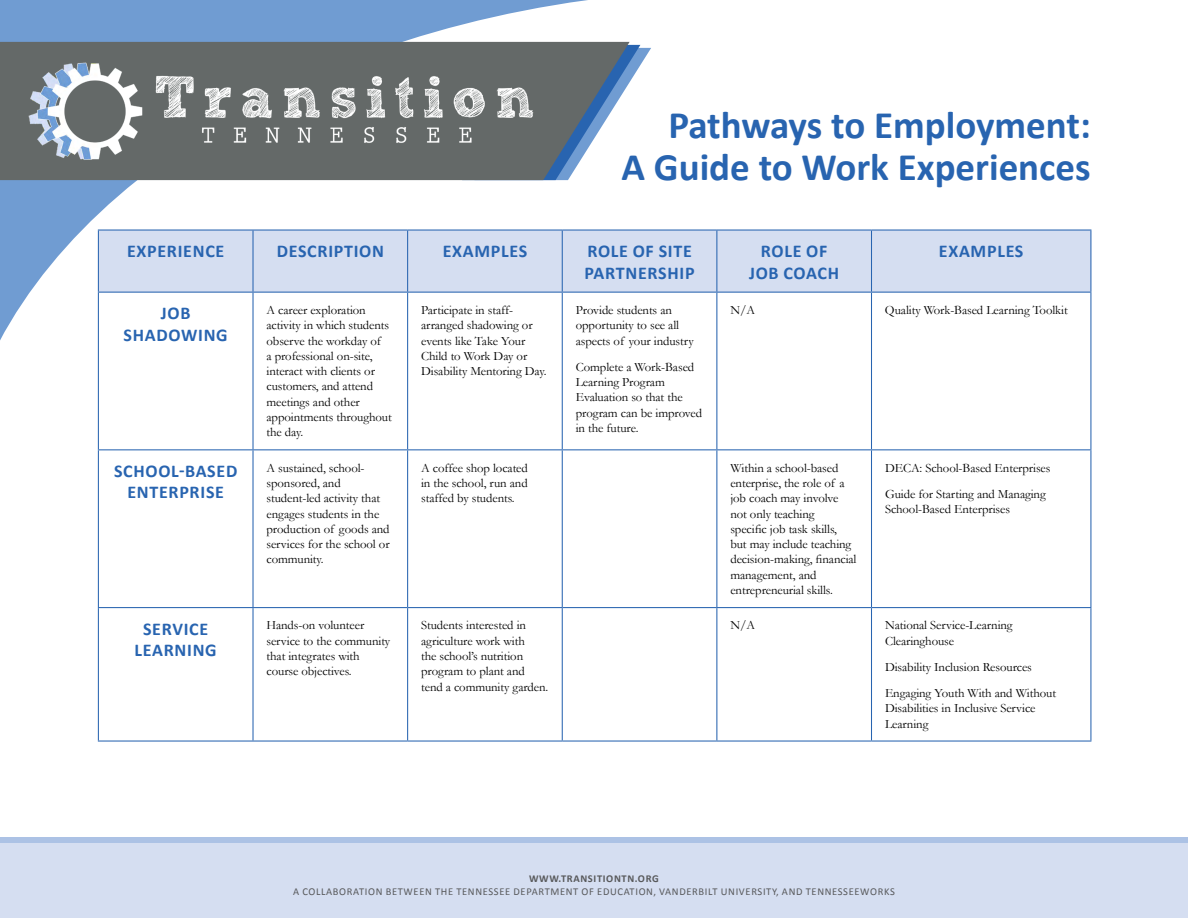
<style>
.page{position:relative;width:1188px;height:918px;background:#fff}
.page>*{position:absolute;margin:0;border:0;box-sizing:border-box;transform-origin:0 0}
.t1{font:700 39px/42px "Calibri";color:#2864b0;text-align:right}
.t2{font:700 18px/21.6px "Calibri";letter-spacing:.04em;color:#2864b0;text-align:center}
.Copy_-_Table{font:12.75px/15.3px "Garamond";letter-spacing:-.005em;color:#000}
.t3{font:10.5px "Calibri";letter-spacing:.06em;color:#58595b}
.t4{font:700 10.5px "Calibri";letter-spacing:.06em;color:#58595b}
</style>
<div class="page">
<svg style="left:0;top:0;width:748px;height:362px"></svg>
<svg style="left:630px;top:45px;width:21px;height:135px"></svg>
<svg style="left:0;top:42px;width:630px;height:138px;background:#727b82"></svg>
<img style="left:6px;top:55px;width:547px;height:109px">
<svg style="left:0;top:837px;width:1188px;height:81px;background:#d1dbf0"></svg>
<div style="left:98px;top:230px;width:993px;height:594px;background:#fff"></div>
<div style="left:99px;top:231px;width:991px;height:61px;background:#d5def1"></div>
<hr style="left:98px;top:230px;width:155px;height:1px;background:#2864b0">
<hr style="left:98px;top:231px;width:1px;height:61px;background:#2864b0">
<hr style="left:253px;top:230px;width:155px;height:1px;background:#2864b0">
<hr style="left:252px;top:231px;width:2px;height:61px;background:#2864b0">
<hr style="left:408px;top:230px;width:154px;height:1px;background:#2864b0">
<hr style="left:407px;top:231px;width:1px;height:61px;background:#2864b0">
<hr style="left:562px;top:230px;width:155px;height:1px;background:#2864b0">
<hr style="left:562px;top:231px;width:1px;height:61px;background:#2864b0">
<hr style="left:717px;top:230px;width:155px;height:1px;background:#2864b0">
<hr style="left:716px;top:231px;width:1px;height:61px;background:#2864b0">
<hr style="left:872px;top:230px;width:219px;height:1px;background:#2864b0">
<hr style="left:871px;top:231px;width:1px;height:61px;background:#2864b0">
<hr style="left:1090px;top:231px;width:1px;height:61px;background:#2864b0">
<hr style="left:98px;top:292px;width:155px;height:1px;background:#2864b0">
<hr style="left:98px;top:293px;width:1px;height:156px;background:#2864b0">
<hr style="left:253px;top:292px;width:155px;height:1px;background:#2864b0">
<hr style="left:252px;top:293px;width:2px;height:156px;background:#2864b0">
<hr style="left:408px;top:292px;width:154px;height:1px;background:#2864b0">
<hr style="left:407px;top:293px;width:1px;height:156px;background:#2864b0">
<hr style="left:562px;top:292px;width:155px;height:1px;background:#2864b0">
<hr style="left:562px;top:293px;width:1px;height:156px;background:#2864b0">
<hr style="left:717px;top:292px;width:155px;height:1px;background:#2864b0">
<hr style="left:716px;top:293px;width:1px;height:156px;background:#2864b0">
<hr style="left:872px;top:292px;width:219px;height:1px;background:#2864b0">
<hr style="left:871px;top:293px;width:1px;height:156px;background:#2864b0">
<hr style="left:1090px;top:293px;width:1px;height:156px;background:#2864b0">
<hr style="left:98px;top:449px;width:155px;height:1px;background:#2864b0">
<hr style="left:98px;top:450px;width:1px;height:157px;background:#2864b0">
<hr style="left:253px;top:449px;width:155px;height:1px;background:#2864b0">
<hr style="left:252px;top:450px;width:2px;height:157px;background:#2864b0">
<hr style="left:408px;top:449px;width:154px;height:1px;background:#2864b0">
<hr style="left:407px;top:450px;width:1px;height:157px;background:#2864b0">
<hr style="left:562px;top:449px;width:155px;height:1px;background:#2864b0">
<hr style="left:562px;top:450px;width:1px;height:157px;background:#2864b0">
<hr style="left:717px;top:449px;width:155px;height:1px;background:#2864b0">
<hr style="left:716px;top:450px;width:1px;height:157px;background:#2864b0">
<hr style="left:872px;top:449px;width:219px;height:1px;background:#2864b0">
<hr style="left:871px;top:450px;width:1px;height:157px;background:#2864b0">
<hr style="left:1090px;top:450px;width:1px;height:157px;background:#2864b0">
<hr style="left:98px;top:607px;width:155px;height:1px;background:#2864b0">
<hr style="left:98px;top:608px;width:1px;height:133px;background:#2864b0">
<hr style="left:253px;top:607px;width:155px;height:1px;background:#2864b0">
<hr style="left:252px;top:608px;width:2px;height:133px;background:#2864b0">
<hr style="left:408px;top:607px;width:154px;height:1px;background:#2864b0">
<hr style="left:407px;top:608px;width:1px;height:133px;background:#2864b0">
<hr style="left:562px;top:607px;width:155px;height:1px;background:#2864b0">
<hr style="left:562px;top:608px;width:1px;height:133px;background:#2864b0">
<hr style="left:717px;top:607px;width:155px;height:1px;background:#2864b0">
<hr style="left:716px;top:608px;width:1px;height:133px;background:#2864b0">
<hr style="left:872px;top:607px;width:219px;height:1px;background:#2864b0">
<hr style="left:871px;top:608px;width:1px;height:133px;background:#2864b0">
<hr style="left:1090px;top:608px;width:1px;height:133px;background:#2864b0">
<hr style="left:98px;top:741px;width:155px;height:1px;background:#2864b0">
<hr style="left:253px;top:741px;width:155px;height:1px;background:#2864b0">
<hr style="left:408px;top:741px;width:154px;height:1px;background:#2864b0">
<hr style="left:562px;top:741px;width:155px;height:1px;background:#2864b0">
<hr style="left:717px;top:741px;width:155px;height:1px;background:#2864b0">
<hr style="left:872px;top:741px;width:219px;height:1px;background:#2864b0">
<h1 class="t1" style="left:621px;top:104px;width:471px">Pathways to Employment:<br>A Guide to Work Experiences</h1>
<h4 class="t2" style="left:127px;top:240px;width:99px">EXPERIENCE</h4>
<h4 class="t2" style="left:277px;top:240px;width:109px">DESCRIPTION</h4>
<h4 class="t2" style="left:443px;top:240px;width:86px">EXAMPLES</h4>
<h4 class="t2" style="left:585px;top:240px;width:112px;text-align:left">ROLE OF SITE<br>PARTNERSHIP</h4>
<h4 class="t2" style="left:749px;top:240px;width:92px">ROLE OF<br>JOB COACH</h4>
<h4 class="t2" style="left:939px;top:240px;width:86px">EXAMPLES</h4>
<h4 class="t2" style="left:124px;top:302px;width:106px">JOB<br>SHADOWING</h4>
<p class="Copy_-_Table" style="left:267px;top:302px;width:127px">A career exploration activity in which students observe the workday of<br>a professional on-site, interact with clients or customers, and attend meetings and other appointments throughout the day.</p>
<p class="Copy_-_Table" style="left:421px;top:302px;width:127px">Participate in staff&shy;arranged shadowing or events like Take Your<br>Child to Work Day or<br>Disability Mentoring Day.</p>
<p class="Copy_-_Table" style="left:576px;top:302px;width:119px">Provide students an opportunity to see all aspects of your industry</p>
<p class="Copy_-_Table" style="left:730px;top:302px;width:26px">N/A</p>
<p class="Copy_-_Table" style="left:885px;top:302px;width:184px">Quality Work-Based Learning Toolkit</p>
<p class="Copy_-_Table" style="left:576px;top:359px;width:128px">Complete a Work-Based<br>Learning Program<br>Evaluation so that the program can be improved in the future.</p>
<h4 class="t2" style="left:114px;top:460px;width:125px">SCHOOL-BASED<br>ENTERPRISE</h4>
<p class="Copy_-_Table" style="left:267px;top:460px;width:125px">A sustained, school&shy;sponsored, and student-led activity that engages students in the production of goods and services for the school or community.</p>
<p class="Copy_-_Table" style="left:421px;top:460px;width:108px;text-align:justify">A coffee shop located in the school, run and staffed by students.</p>
<p class="Copy_-_Table" style="left:730px;top:460px;width:128px">Within a school-based enterprise, the role of a job coach may involve not only teaching<br>specific job task skills,<br>but may include teaching decision-making, financial management, and entrepreneurial skills.</p>
<p class="Copy_-_Table" style="left:885px;top:460px;width:167px">DECA: School-Based Enterprises</p>
<p class="Copy_-_Table" style="left:885px;top:486px;width:162px">Guide for Starting and Managing<br>School-Based Enterprises</p>
<h4 class="t2" style="left:135px;top:618px;width:84px">SERVICE<br>LEARNING</h4>
<p class="Copy_-_Table" style="left:267px;top:618px;width:125px">Hands-on volunteer service to the community that integrates with course objectives.</p>
<p class="Copy_-_Table" style="left:421px;top:618px;width:129px">Students interested in agriculture work with<br>the school’s nutrition program to plant and tend a community garden.</p>
<p class="Copy_-_Table" style="left:730px;top:618px;width:26px">N/A</p>
<p class="Copy_-_Table" style="left:885px;top:618px;width:129px">National Service-Learning<br>Clearinghouse</p>
<p class="Copy_-_Table" style="left:885px;top:659px;width:148px">Disability Inclusion Resources</p>
<p class="Copy_-_Table" style="left:885px;top:685px;width:173px">Engaging Youth With and Without<br>Disabilities in Inclusive Service<br>Learning</p>
<p class="t4" style="left:529px;top:872px;width:131px">WWW.TRANSITIONTN.ORG</p>
<p class="t3" style="left:293px;top:885px;width:603px">A COLLABORATION BETWEEN THE TENNESSEE DEPARTMENT OF EDUCATION, VANDERBILT UNIVERSITY, AND TENNESSEEWORKS</p>
</div>
